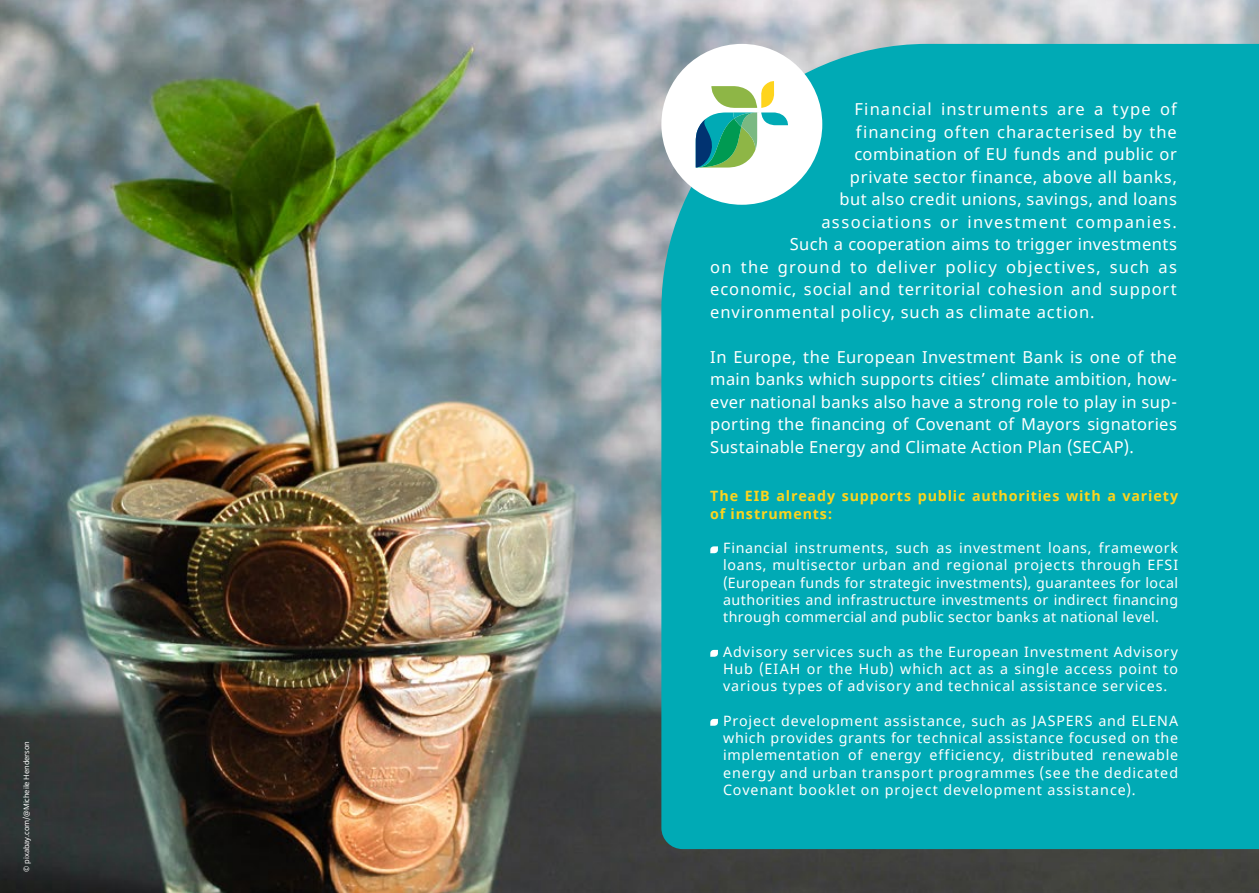
<style>
.page{position:relative;width:1259px;height:893px;background:#fff}
.page>*{position:absolute;margin:0;border:0;box-sizing:border-box;transform-origin:0 0}
.t1{font:16.5px/22.5px "Noto Sans";letter-spacing:.05em;color:#fff;text-align:justify}
.t2{font:16.5px "Noto Sans";letter-spacing:.075em;color:#fff}
.t3{font:16.5px "Noto Sans";letter-spacing:.025em;color:#fff}
.t4{font:16.5px "Noto Sans";letter-spacing:.085em;color:#fff}
.t5{font:16.5px "Noto Sans";letter-spacing:.03em;color:#fff}
.t6{font:16.5px "Noto Sans";letter-spacing:.07em;color:#fff}
.t7{font:14.25px/17.2px "Noto Sans";letter-spacing:.06em;color:#fff;text-align:justify}
.t8{font:700 14.25px/17.2px "Noto Sans";letter-spacing:.06em;color:#fed41d}
.Captures_etc{font:7.5px "Noto Sans";letter-spacing:-.01em;color:#fff}
</style>
<div class="page">
<img style="left:0;top:0;width:1259px;height:893px">
<div style="left:661px;top:44px;width:598px;height:805px;background:#00aab5"></div>
<div style="left:661px;top:44px;width:161px;height:161px;background:#fff;border-radius:50%"></div>
<svg style="left:695px;top:81px;width:93px;height:87px"></svg>
<svg style="left:710px;top:546px;width:8px;height:7px"></svg>
<svg style="left:710px;top:650px;width:8px;height:7px"></svg>
<svg style="left:710px;top:719px;width:8px;height:7px"></svg>
<p class="Captures_etc" style="left:21px;top:872px;width:132px;rotate:-90deg">© pixabay.com/@Micheile Henderson</p>
<p class="t6" style="left:854px;top:98px;width:324px">Financial instruments are a type of</p>
<p class="t1" style="left:856px;top:121px;width:322px">financing often characterised by the</p>
<p class="t5" style="left:854px;top:143px;width:324px">combination of EU funds and public or</p>
<p class="t1" style="left:850px;top:166px;width:328px">private sector finance, above all banks,</p>
<p class="t1" style="left:839px;top:189px;width:339px">but also credit unions, savings, and loans</p>
<p class="t4" style="left:821px;top:210px;width:357px">associations or investment companies.</p>
<p class="t3" style="left:790px;top:233px;width:388px">Such a cooperation aims to trigger investments</p>
<p class="t2" style="left:710px;top:255px;width:468px">on the ground to deliver policy objectives, such as</p>
<p class="t1" style="left:710px;top:279px;width:468px">economic, social and territorial cohesion and support</p>
<p class="t1" style="left:710px;top:301px;width:386px">environmental policy, such as climate action.</p>
<p class="t1" style="left:710px;top:346px;width:468px">In Europe, the European Investment Bank is one of the main banks which supports cities’ climate ambition, how&shy;ever national banks also have a strong role to play in sup&shy;porting the financing of Covenant of Mayors signatories Sustainable Energy and Climate Action Plan (SECAP).</p>
<p class="t8" style="left:710px;top:488px;width:469px">The EIB already supports public authorities with a variety of instruments:</p>
<p class="t7" style="left:723px;top:540px;width:456px">Financial instruments, such as investment loans, framework loans, multisector urban and regional projects through EFSI (European funds for strategic investments), guarantees for local authorities and infrastructure investments or indirect financing through commercial and public sector banks at national level.</p>
<p class="t7" style="left:723px;top:643px;width:456px">Advisory services such as the European Investment Advisory Hub (EIAH or the Hub) which act as a single access point to various types of advisory and technical assistance services.</p>
<p class="t7" style="left:723px;top:712px;width:456px">Project development assistance, such as JASPERS and ELENA which provides grants for technical assistance focused on the implementation of energy efficiency, distributed renewable energy and urban transport programmes (see the dedicated Covenant booklet on project development assistance).</p>
</div>
